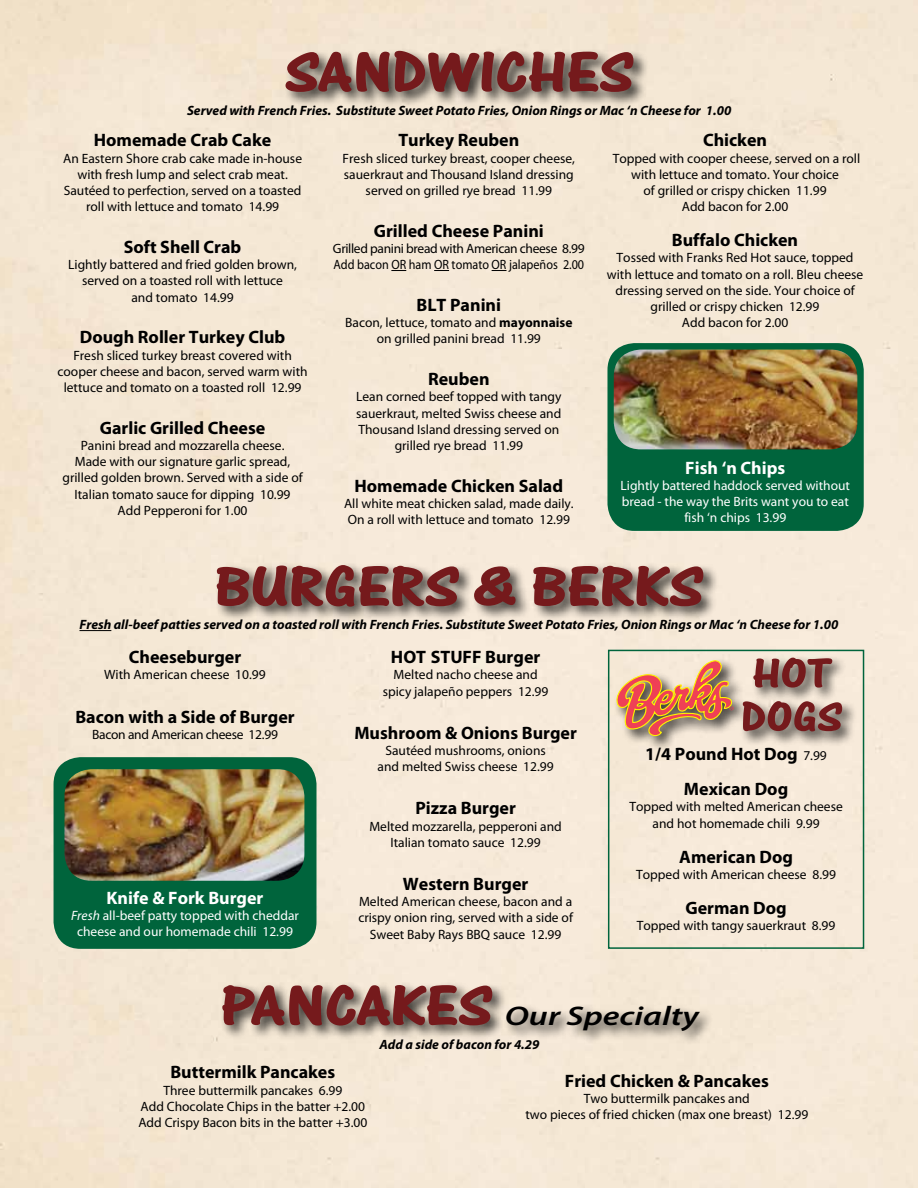
<style>
.page{position:relative;width:918px;height:1188px;background:#f5e8d5}
.page>*{position:absolute;margin:0;border:0;box-sizing:border-box;transform-origin:0 0}
.t1{font:60px "One Stroke Script Bold Plain";color:#751a1c;scale:1.18 1}
.t2{font:43.5px/43.5px "One Stroke Script Bold Plain";color:#751a1c;scale:1.18 1}
.t3{font:italic 600 27px "Myriad Pro";color:#000;scale:1.29 1}
.t4{font:700 18px/35.1px "Myriad Pro";color:#000;text-align:center}
.t5{font:700 18px "Myriad Pro";color:#fff}
.t6{font:13.5px/16.2px "Myriad Pro";color:#000;text-align:center}
.t7{font:italic 700 13.5px "Myriad Pro";color:#000}
.t8{font:13.5px/16.2px "Myriad Pro";color:#fff;text-align:center}
.t9{font:13.5px/16.2px "Myriad Pro";letter-spacing:-.025em;color:#000}
.t10{font:13.5px "Myriad Pro";letter-spacing:-.02em;color:#000}
.s1{font-weight:700}
.s2{font-style:italic}
.s3{font-weight:400;font-size:13.5px}
</style>
<div class="page">
<div style="left:54px;top:757px;width:262px;height:192px;background:#00643c;border-radius:27px"></div>
<img style="left:64px;top:769px;width:240px;height:112px">
<svg style="left:391px;top:270px;width:15px;height:1px"></svg>
<svg style="left:434px;top:270px;width:15px;height:1px"></svg>
<svg style="left:492px;top:270px;width:15px;height:1px"></svg>
<div style="left:607px;top:343px;width:257px;height:188px;background:#00643c;border-radius:27px"></div>
<img style="left:614px;top:350px;width:243px;height:99px">
<hr style="left:79px;top:630px;width:32px;height:1px;background:#000">
<div style="left:614px;top:657px;width:135px;height:94px;background:#000;opacity:.75"></div>
<svg style="left:616px;top:660px;width:118px;height:76px;background:#d89b7b"></svg>
<div style="left:283px;top:48px;width:366px;height:60px;background:#000;opacity:.75"></div>
<div style="left:214px;top:562px;width:505px;height:60px;background:#000;opacity:.75"></div>
<div style="left:740px;top:654px;width:118px;height:93px;background:#000;opacity:.75"></div>
<div style="left:608px;top:650px;width:256px;height:299px;border:2px solid #00643c"></div>
<div style="left:219px;top:982px;width:496px;height:64px;background:#000;opacity:.75"></div>
<h1 class="t1" style="left:285px;top:37px;width:297px">SANDWICHES</h1>
<p class="t7" style="left:187px;top:102px;width:546px">Served with French Fries. Substitute Sweet Potato Fries, Onion Rings or Mac ‘n Cheese for 1.00</p>
<h3 class="t4" style="left:94px;top:122px;width:179px">Homemade Crab Cake</h3>
<p class="t6" style="left:63px;top:150px;width:240px">An Eastern Shore crab cake made in-house with fresh lump and select crab meat.<br>Sautéed to perfection, served on a toasted roll with lettuce and tomato 14.99</p>
<h3 class="t4" style="left:124px;top:229px;width:119px">Soft Shell Crab</h3>
<p class="t6" style="left:68px;top:256px;width:230px">Lightly battered and fried golden brown, served on a toasted roll with lettuce<br>and tomato 14.99</p>
<h3 class="t4" style="left:80px;top:319px;width:207px">Dough Roller Turkey Club</h3>
<p class="t6" style="left:58px;top:347px;width:252px">Fresh sliced turkey breast covered with cooper cheese and bacon, served warm with lettuce and tomato on a toasted roll 12.99</p>
<h3 class="t4" style="left:100px;top:410px;width:167px">Garlic Grilled Cheese</h3>
<p class="t6" style="left:63px;top:437px;width:242px">Panini bread and mozzarella cheese.<br>Made with our signature garlic spread, grilled golden brown. Served with a side of Italian tomato sauce for dipping 10.99<br>Add Pepperoni for 1.00</p>
<h3 class="t4" style="left:398px;top:122px;width:122px">Turkey Reuben</h3>
<p class="t6" style="left:343px;top:150px;width:234px">Fresh sliced turkey breast, cooper cheese, sauerkraut and Thousand Island dressing served on grilled rye bread 11.99</p>
<h3 class="t4" style="left:374px;top:213px;width:171px">Grilled Cheese Panini</h3>
<p class="t9" style="left:333px;top:240px;width:253px">Grilled panini bread with American cheese 8.99<br>Add bacon OR ham OR tomato OR jalapeños 2.00</p>
<h3 class="t4" style="left:417px;top:287px;width:86px">BLT Panini</h3>
<p class="t6" style="left:345px;top:314px;width:229px">Bacon, lettuce, tomato and <span class="s1">mayonnaise </span>on grilled panini bread 11.99</p>
<h3 class="t4" style="left:428px;top:361px;width:63px">Reuben</h3>
<p class="t6" style="left:356px;top:389px;width:207px">Lean corned beef topped with tangy sauerkraut, melted Swiss cheese and<br>Thousand Island dressing served on grilled rye bread 11.99</p>
<h3 class="t4" style="left:354px;top:468px;width:210px">Homemade Chicken Salad</h3>
<p class="t6" style="left:344px;top:495px;width:231px;text-align:left">All white meat chicken salad, made daily.<br>On a roll with lettuce and tomato 12.99</p>
<h3 class="t4" style="left:703px;top:122px;width:66px">Chicken</h3>
<p class="t6" style="left:613px;top:150px;width:249px">Topped with cooper cheese, served on a roll with lettuce and tomato. Your choice<br>of grilled or crispy chicken 11.99<br>Add bacon for 2.00</p>
<h3 class="t4" style="left:672px;top:222px;width:128px">Buffalo Chicken</h3>
<p class="t6" style="left:607px;top:250px;width:258px">Tossed with Franks Red Hot sauce, topped with lettuce and tomato on a roll. Bleu cheese dressing served on the side. Your choice of grilled or crispy chicken 12.99<br>Add bacon for 2.00</p>
<h3 class="t5" style="left:685px;top:456px;width:102px">Fish ‘n Chips</h3>
<p class="t8" style="left:621px;top:477px;width:231px">Lightly battered haddock served without bread - the way the Brits want you to eat fish ‘n chips 13.99</p>
<h1 class="t1" style="left:214px;top:551px;width:416px">BURGERS &amp; BERKS</h1>
<p class="t7" style="left:79px;top:616px;width:760px">Fresh all-beef patties served on a toasted roll with French Fries. Substitute Sweet Potato Fries, Onion Rings or Mac ‘n Cheese for 1.00</p>
<h3 class="t4" style="left:129px;top:639px;width:114px">Cheeseburger</h3>
<p class="t6" style="left:104px;top:667px;width:163px">With American cheese 10.99</p>
<h3 class="t4" style="left:75px;top:698px;width:221px">Bacon with a Side of Burger</h3>
<p class="t10" style="left:92px;top:726px;width:187px">Bacon and American cheese 12.99</p>
<h3 class="t5" style="left:107px;top:886px;width:158px">Knife &amp; Fork Burger</h3>
<p class="t8" style="left:71px;top:907px;width:230px"><span class="s2">Fresh</span> all-beef patty topped with cheddar cheese and our homemade chili 12.99</p>
<h3 class="t4" style="left:391px;top:639px;width:151px">HOT STUFF Burger</h3>
<p class="t6" style="left:383px;top:667px;width:167px">Melted nacho cheese and spicy jalapeño peppers 12.99</p>
<h3 class="t4" style="left:354px;top:715px;width:224px">Mushroom &amp; Onions Burger</h3>
<p class="t6" style="left:378px;top:742px;width:178px">Sautéed mushrooms, onions and melted Swiss cheese 12.99</p>
<h3 class="t4" style="left:415px;top:790px;width:102px">Pizza Burger</h3>
<p class="t6" style="left:369px;top:818px;width:194px">Melted mozzarella, pepperoni and<br>Italian tomato sauce 12.99</p>
<h3 class="t4" style="left:403px;top:866px;width:127px">Western Burger</h3>
<p class="t6" style="left:358px;top:893px;width:216px">Melted American cheese, bacon and a crispy onion ring, served with a side of<br>Sweet Baby Rays BBQ sauce 12.99</p>
<h2 class="t2" style="left:741px;top:651px;width:87px">HOT<br>DOGS</h2>
<h3 class="t4" style="left:645px;top:736px;width:183px">1/4 Pound Hot Dog <span class="s3">7.99<br></span>Mexican Dog</h3>
<p class="t6" style="left:629px;top:799px;width:215px">Topped with melted American cheese and hot homemade chili 9.99</p>
<h3 class="t4" style="left:679px;top:839px;width:115px">American Dog</h3>
<p class="t6" style="left:636px;top:866px;width:201px">Topped with American cheese 8.99</p>
<h3 class="t4" style="left:685px;top:890px;width:103px">German Dog</h3>
<p class="t6" style="left:637px;top:917px;width:200px">Topped with tangy sauerkraut 8.99</p>
<h1 class="t1" style="left:220px;top:970px;width:232px">PANCAKES</h1>
<h3 class="t3" style="left:505px;top:999px;width:152px">Our Specialty</h3>
<h3 class="t4" style="left:170px;top:1054px;width:166px">Buttermilk Pancakes</h3>
<p class="t6" style="left:138px;top:1082px;width:231px">Three buttermilk pancakes 6.99<br>Add Chocolate Chips in the batter +2.00<br>Add Crispy Bacon bits in the batter +3.00</p>
<p class="t7" style="left:380px;top:1036px;width:161px">Add a side of bacon for 4.29</p>
<h3 class="t4" style="left:565px;top:1062px;width:205px">Fried Chicken &amp; Pancakes</h3>
<p class="t6" style="left:525px;top:1090px;width:284px">Two buttermilk pancakes and<br>two pieces of fried chicken (max one breast) 12.99</p>
</div>
